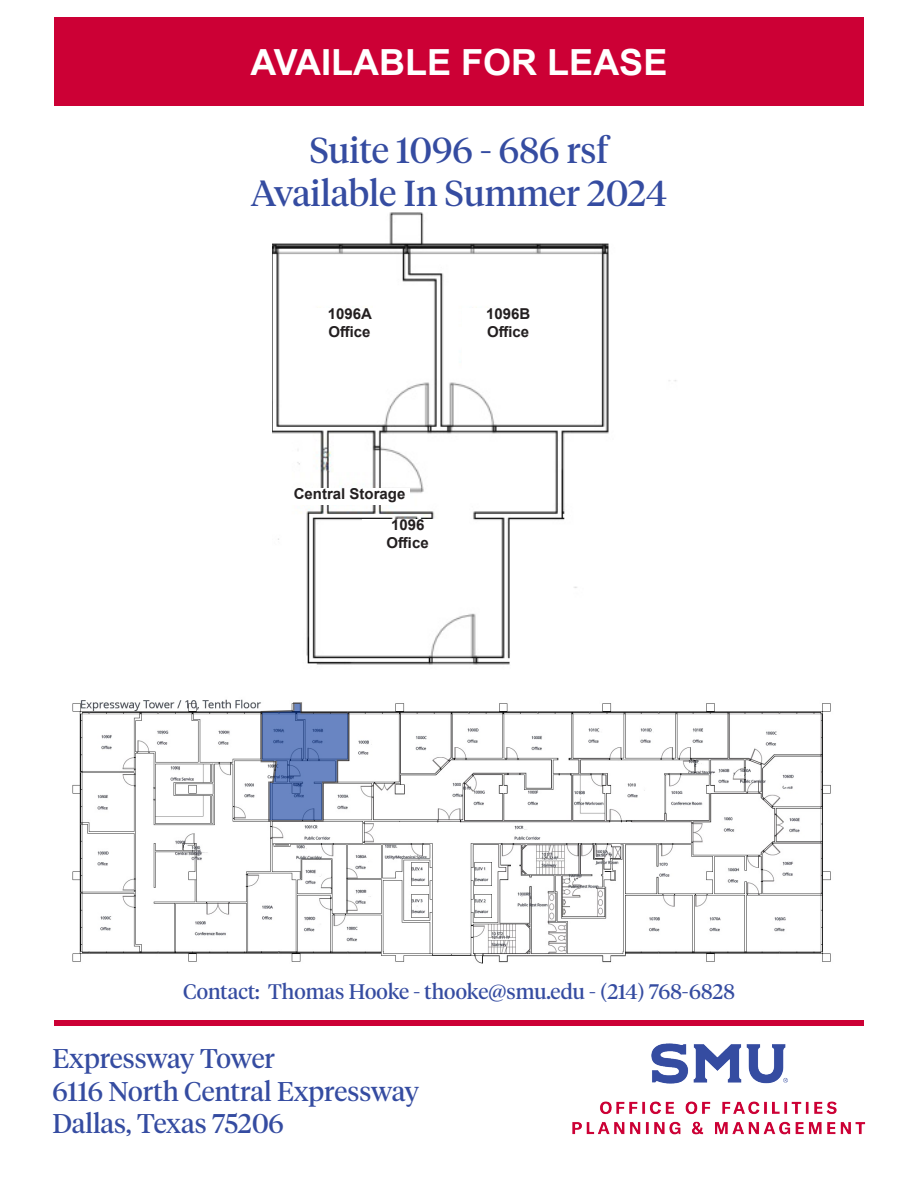
<style>
.page{position:relative;width:918px;height:1188px;background:#fff}
.page>*{position:absolute;margin:0;border:0;box-sizing:border-box;transform-origin:0 0}
.t1{font:36px "Tiempos Headline";color:#354ca1}
.t2{font:700 36px "Arial";color:#fff}
.t3{font:27px "Tiempos Headline";color:#354ca1}
.t4{font:21px "Tiempos Headline";color:#354ca1}
.t5{font:700 15px/18px "Arial";color:#231f20}
</style>
<div class="page">
<div style="left:54px;top:17px;width:810px;height:89px;background:#cc0035"></div>
<img style="left:572px;top:1043px;width:294px;height:92px">
<div style="left:54px;top:1020px;width:810px;height:6px;background:#cc0035"></div>
<img style="left:72px;top:699px;width:759px;height:265px">
<img style="left:273px;top:212px;width:404px;height:453px">
<svg style="left:260px;top:702px;width:90px;height:120px"></svg>
<div style="left:304px;top:308px;width:91px;height:64px;background:#fff"></div>
<div style="left:462px;top:308px;width:92px;height:64px;background:#fff"></div>
<div style="left:362px;top:519px;width:92px;height:64px;background:#fff"></div>
<div style="left:289px;top:488px;width:121px;height:17px;background:#fff"></div>
<p class="t2" style="left:251px;top:37px;width:418px">AVAILABLE FOR LEASE</p>
<p class="t1" style="left:310px;top:126px;width:300px">Suite 1096 - 686 rsf</p>
<p class="t1" style="left:251px;top:169px;width:418px">Available In Summer 2024</p>
<p class="t5" style="left:328px;top:305px;width:46px">1096A<br>Office</p>
<p class="t5" style="left:486px;top:305px;width:46px">1096B<br>Office</p>
<p class="t5" style="left:294px;top:485px;width:113px">Central Storage</p>
<p class="t5" style="left:387px;top:516px;width:44px">1096<br>Office</p>
<p class="t4" style="left:183px;top:978px;width:553px">Contact: Thomas Hooke - thooke@smu.edu - (214) 768-6828</p>
<p class="t3" style="left:52px;top:1040px;width:224px">Expressway Tower</p>
<p class="t3" style="left:52px;top:1073px;width:368px">6116 North Central Expressway</p>
<p class="t3" style="left:52px;top:1105px;width:233px">Dallas, Texas 75206</p>
</div>
